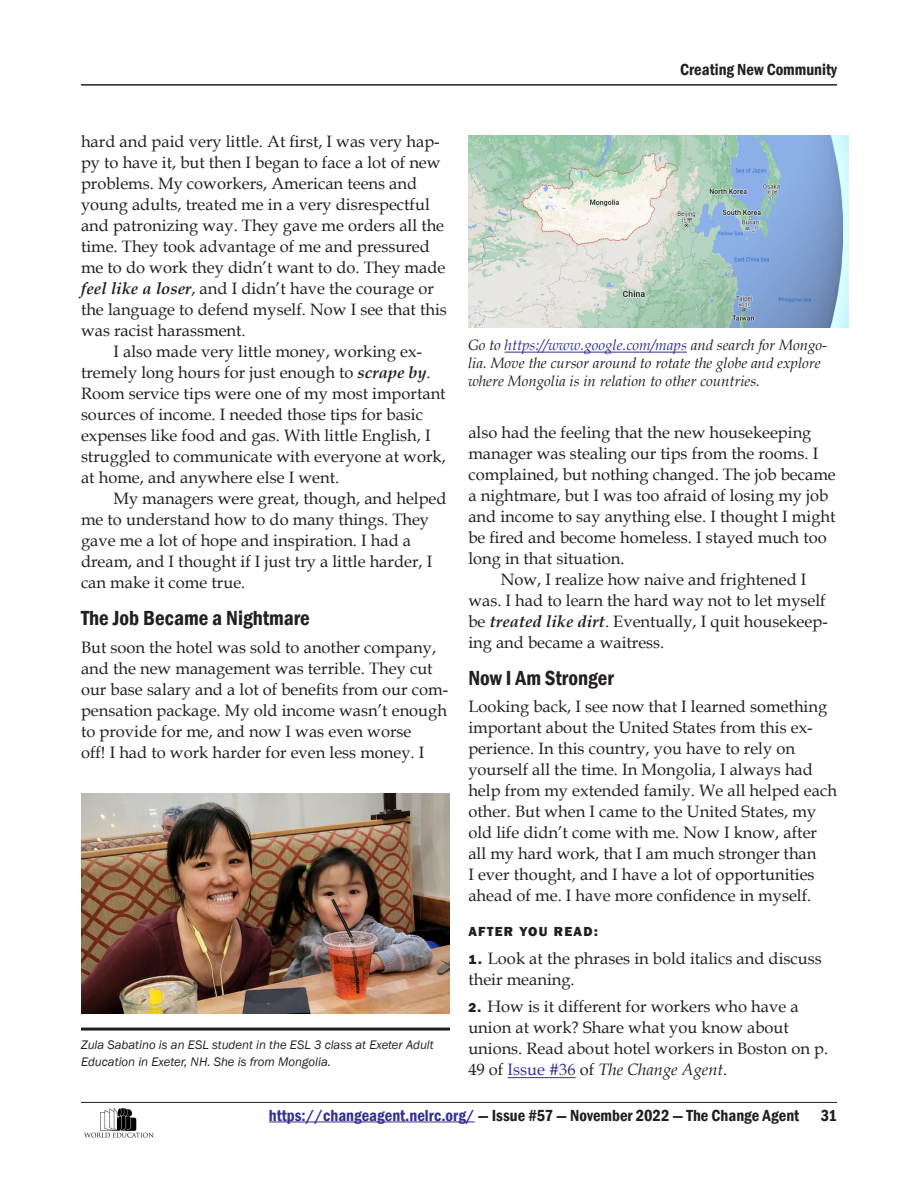
<style>
.page{position:relative;width:918px;height:1188px;background:#fff}
.page>*{position:absolute;margin:0;border:0;box-sizing:border-box;transform-origin:0 0}
.heading_1{font:600 condensed 21px "Franklin Gothic";color:#231f20}
.Body_Text_No_Indent{font:16.5px/21px "Book Antiqua";color:#231f20}
.Body_Text{font:16.5px/21px "Book Antiqua";color:#231f20}
.t1{font:600 condensed 16.5px "Franklin Gothic";color:#231f20}
.t2{font:italic 15px/18px "Book Antiqua";color:#231f20}
.Body_Text_No_Indent-2{font:800 13.5px "Franklin Gothic";letter-spacing:.1em;color:#231f20}
.bio{font:italic 12.75px/16.5px "Franklin Gothic";color:#231f20}
.s1{font-weight:700;font-style:italic}
.s2{color:#323092}
.s3{font-family:"Franklin Gothic";font-weight:800;font-size:13.5px}
.s4{font-style:italic}
</style>
<div class="page">
<hr style="left:269px;top:1122px;width:206px;height:1px;background:#323092">
<hr style="left:81px;top:84px;width:756px;height:2px;background:#231f20">
<hr style="left:81px;top:1102px;width:756px;height:1px;background:#231f20">
<img style="left:84px;top:1108px;width:70px;height:30px">
<img style="left:81px;top:793px;width:369px;height:221px">
<img style="left:468px;top:135px;width:381px;height:192px">
<hr style="left:505px;top:352px;width:182px;height:1px;background:#323092">
<hr style="left:508px;top:1077px;width:68px;height:1px;background:#323092">
<hr style="left:81px;top:1028px;width:369px;height:3px;background:#231f20">
<p class="t1" style="left:680px;top:58px;width:158px">Creating New Community</p>
<p class="Body_Text" style="left:81px;top:131px;width:367px">hard and paid very little. At first, I was very hap&shy;py to have it, but then I began to face a lot of new problems. My coworkers, American teens and young adults, treated me in a very disrespectful and patronizing way. They gave me orders all the time. They took advantage of me and pressured me to do work they didn’t want to do. They made <span class="s1">feel like a loser</span>, and I didn’t have the courage or the language to defend myself. Now I see that this was racist harassment.</p>
<p class="Body_Text" style="left:81px;top:341px;width:366px;text-indent:32px">I also made very little money, working ex&shy;tremely long hours for just enough to <span class="s1">scrape by</span>.<br>Room service tips were one of my most important sources of income. I needed those tips for basic expenses like food and gas. With little English, I struggled to communicate with everyone at work, at home, and anywhere else I went.</p>
<p class="Body_Text" style="left:81px;top:488px;width:367px;text-indent:32px">My managers were great, though, and helped me to understand how to do many things. They gave me a lot of hope and inspiration. I had a dream, and I thought if I just try a little harder, I can make it come true.</p>
<p class="heading_1" style="left:81px;top:604px;width:230px">The Job Became a Nightmare</p>
<p class="Body_Text_No_Indent" style="left:81px;top:636px;width:369px">But soon the hotel was sold to another company, and the new management was terrible. They cut our base salary and a lot of benefits from our com&shy;pensation package. My old income wasn’t enough to provide for me, and now I was even worse<br>off! I had to work harder for even less money. I</p>
<p class="bio" style="left:81px;top:1037px;width:354px">Zula Sabatino is an ESL student in the ESL 3 class at Exeter Adult<br>Education in Exeter, NH. She is from Mongolia.</p>
<p class="t2" style="left:468px;top:336px;width:361px">Go to <span class="s2">https://www.google.com/maps</span> and search for Mongo&shy;lia. Move the cursor around to rotate the globe and explore where Mongolia is in relation to other countries.</p>
<p class="Body_Text_No_Indent" style="left:468px;top:421px;width:369px">also had the feeling that the new housekeeping manager was stealing our tips from the rooms. I complained, but nothing changed. The job became a nightmare, but I was too afraid of losing my job and income to say anything else. I thought I might be fired and become homeless. I stayed much too long in that situation.</p>
<p class="Body_Text" style="left:468px;top:568px;width:361px;text-indent:32px">Now, I realize how naive and frightened I was. I had to learn the hard way not to let myself be <span class="s1">treated like dirt</span>. Eventually, I quit housekeep&shy;ing and became a waitress.</p>
<p class="heading_1" style="left:468px;top:664px;width:147px">Now I Am Stronger</p>
<p class="Body_Text_No_Indent" style="left:468px;top:696px;width:370px">Looking back, I see now that I learned something important about the United States from this ex&shy;perience. In this country, you have to rely on yourself all the time. In Mongolia, I always had help from my extended family. We all helped each other. But when I came to the United States, my old life didn’t come with me. Now I know, after all my hard work, that I am much stronger than<br>I ever thought, and I have a lot of opportunities ahead of me. I have more confidence in myself.</p>
<p class="Body_Text_No_Indent-2" style="left:468px;top:923px;width:131px">AFTER YOU READ:</p>
<p class="Body_Text_No_Indent" style="left:468px;top:947px;width:355px"><span class="s3">1.</span> Look at the phrases in bold italics and discuss their meaning.</p>
<p class="Body_Text_No_Indent" style="left:468px;top:996px;width:361px"><span class="s3">2.</span> How is it different for workers who have a union at work? Share what you know about unions. Read about hotel workers in Boston on p.<br>49 of <span class="s2">Issue #36</span> of <span class="s4">The Change Agent</span>.</p>
<p class="t1" style="left:269px;top:1104px;width:532px"><span class="s2">https://changeagent.nelrc.org/</span> — Issue #57 — November 2022 — The Change Agent</p>
<p class="t1" style="left:821px;top:1104px;width:18px">31</p>
</div>
